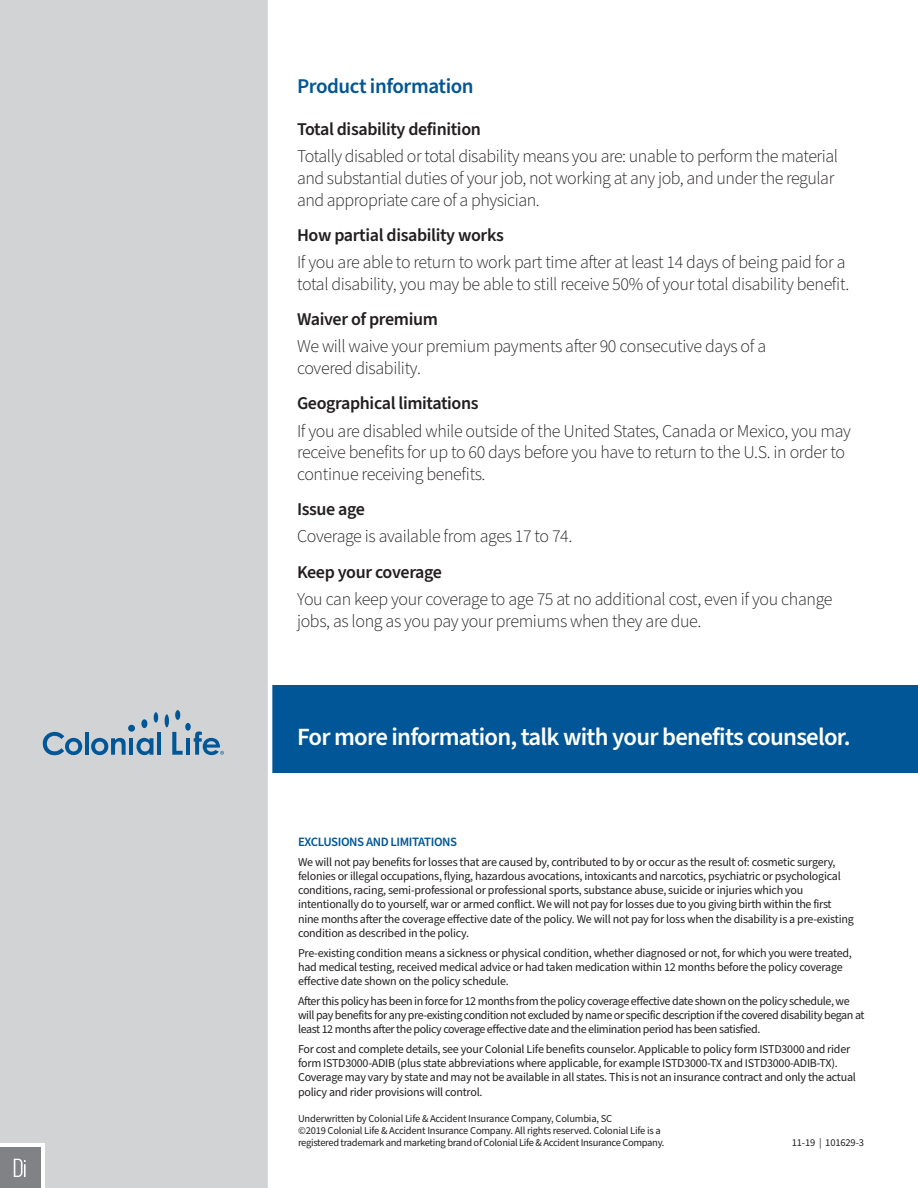
<style>
.page{position:relative;width:918px;height:1188px;background:#fff}
.page>*{position:absolute;margin:0;border:0;box-sizing:border-box;transform-origin:0 0}
.t1{font:600 24.75px "Source Sans Pro";letter-spacing:-.03em;color:#fff}
.t2{font:600 21px "Source Sans Pro";letter-spacing:-.02em;color:#005696}
.t3{font:300 18px/21.8px "Source Sans Pro";letter-spacing:-.02em;color:#231f20}
.t4{font:600 18px "Source Sans Pro";letter-spacing:-.02em;color:#231f20}
.t5{font:600 12.75px "Source Sans Pro";letter-spacing:-.03em;color:#005696}
.t6{font:12px/14.2px "Source Sans Pro";letter-spacing:-.02em;color:#231f20}
.t7{font:10.5px/12px "Source Sans Pro";letter-spacing:-.02em;color:#231f20}
</style>
<div class="page">
<div style="left:0;top:0;width:270px;height:1188px;background:#d1d3d4"></div>
<div style="left:269px;top:686px;width:649px;height:87px;background:#005696"></div>
<div style="left:0;top:1143px;width:45px;height:45px;background:#fff"></div>
<div style="left:0;top:1148px;width:41px;height:40px;background:#808285"></div>
<svg style="left:14px;top:1159px;width:12px;height:18px"></svg>
<hr style="left:268px;top:0;width:4px;height:1188px;background:#fff">
<svg style="left:43px;top:732px;width:39px;height:23px"></svg>
<hr style="left:85px;top:732px;width:4px;height:23px;background:#005696">
<svg style="left:91px;top:738px;width:35px;height:17px"></svg>
<hr style="left:129px;top:738px;width:4px;height:17px;background:#005696">
<svg style="left:137px;top:738px;width:16px;height:17px"></svg>
<hr style="left:157px;top:732px;width:4px;height:23px;background:#005696">
<svg style="left:172px;top:732px;width:11px;height:23px"></svg>
<div style="left:185px;top:723px;width:6px;height:8px;background:#005696;border-radius:50%"></div>
<svg style="left:165px;top:714px;width:4px;height:13px"></svg>
<div style="left:128px;top:725px;width:7px;height:7px;background:#005696;border-radius:50%"></div>
<div style="left:141px;top:719px;width:6px;height:9px;background:#005696;border-radius:50%"></div>
<div style="left:175px;top:710px;width:5px;height:10px;background:#005696;border-radius:50%"></div>
<svg style="left:154px;top:712px;width:4px;height:11px"></svg>
<hr style="left:186px;top:738px;width:4px;height:17px;background:#005696">
<svg style="left:194px;top:731px;width:30px;height:24px"></svg>
<h2 class="t2" style="left:297px;top:72px;width:178px">Product information</h2>
<h3 class="t4" style="left:297px;top:117px;width:185px">Total disability definition</h3>
<h3 class="t3" style="left:297px;top:146px;width:543px">Totally disabled or total disability means you are: unable to perform the material and substantial duties of your job, not working at any job, and under the regular and appropriate care of a physician.</h3>
<h3 class="t4" style="left:297px;top:223px;width:208px">How partial disability works</h3>
<h3 class="t3" style="left:297px;top:252px;width:554px">If you are able to return to work part time after at least 14 days of being paid for a total disability, you may be able to still receive 50% of your total disability benefit.</h3>
<h3 class="t4" style="left:297px;top:307px;width:143px">Waiver of premium</h3>
<h3 class="t3" style="left:297px;top:336px;width:471px">We will waive your premium payments after 90 consecutive days of a covered disability.</h3>
<h3 class="t4" style="left:297px;top:391px;width:183px">Geographical limitations</h3>
<h3 class="t3" style="left:297px;top:420px;width:555px">If you are disabled while outside of the United States, Canada or Mexico, you may receive benefits for up to 60 days before you have to return to the U.S. in order to continue receiving benefits.</h3>
<h3 class="t4" style="left:297px;top:497px;width:70px">Issue age</h3>
<h3 class="t3" style="left:297px;top:526px;width:277px">Coverage is available from ages 17 to 74.</h3>
<h3 class="t4" style="left:297px;top:560px;width:147px">Keep your coverage</h3>
<h3 class="t3" style="left:297px;top:589px;width:537px">You can keep your coverage to age 75 at no additional cost, even if you change jobs, as long as you pay your premiums when they are due.</h3>
<h1 class="t1" style="left:297px;top:720px;width:555px">For more information, talk with your benefits counselor.</h1>
<p class="t5" style="left:298px;top:833px;width:161px">EXCLUSIONS AND LIMITATIONS</p>
<p class="t6" style="left:298px;top:855px;width:557px">We will not pay benefits for losses that are caused by, contributed to by or occur as the result of: cosmetic surgery, felonies or illegal occupations, flying, hazardous avocations, intoxicants and narcotics, psychiatric or psychological conditions, racing, semi-professional or professional sports, substance abuse, suicide or injuries which you intentionally do to yourself, war or armed conflict. We will not pay for losses due to you giving birth within the first nine months after the coverage effective date of the policy. We will not pay for loss when the disability is a pre-existing condition as described in the policy.</p>
<p class="t6" style="left:298px;top:946px;width:555px">Pre-existing condition means a sickness or physical condition, whether diagnosed or not, for which you were treated, had medical testing, received medical advice or had taken medication within 12 months before the policy coverage effective date shown on the policy schedule.</p>
<p class="t6" style="left:298px;top:994px;width:568px">After this policy has been in force for 12 months from the policy coverage effective date shown on the policy schedule, we will pay benefits for any pre-existing condition not excluded by name or specific description if the covered disability began at least 12 months after the policy coverage effective date and the elimination period has been satisfied.</p>
<p class="t6" style="left:298px;top:1042px;width:559px">For cost and complete details, see your Colonial Life benefits counselor. Applicable to policy form ISTD3000 and rider form ISTD3000-ADIB (plus state abbreviations where applicable, for example ISTD3000-TX and ISTD3000-ADIB-TX).<br>Coverage may vary by state and may not be available in all states. This is not an insurance contract and only the actual policy and rider provisions will control.</p>
<p class="t7" style="left:298px;top:1113px;width:368px">Underwritten by Colonial Life &amp; Accident Insurance Company, Columbia, SC<br>©2019 Colonial Life &amp; Accident Insurance Company. All rights reserved. Colonial Life is a registered trademark and marketing brand of Colonial Life &amp; Accident Insurance Company.</p>
<p class="t7" style="left:792px;top:1137px;width:74px">11-19 | 101629-3</p>
</div>
